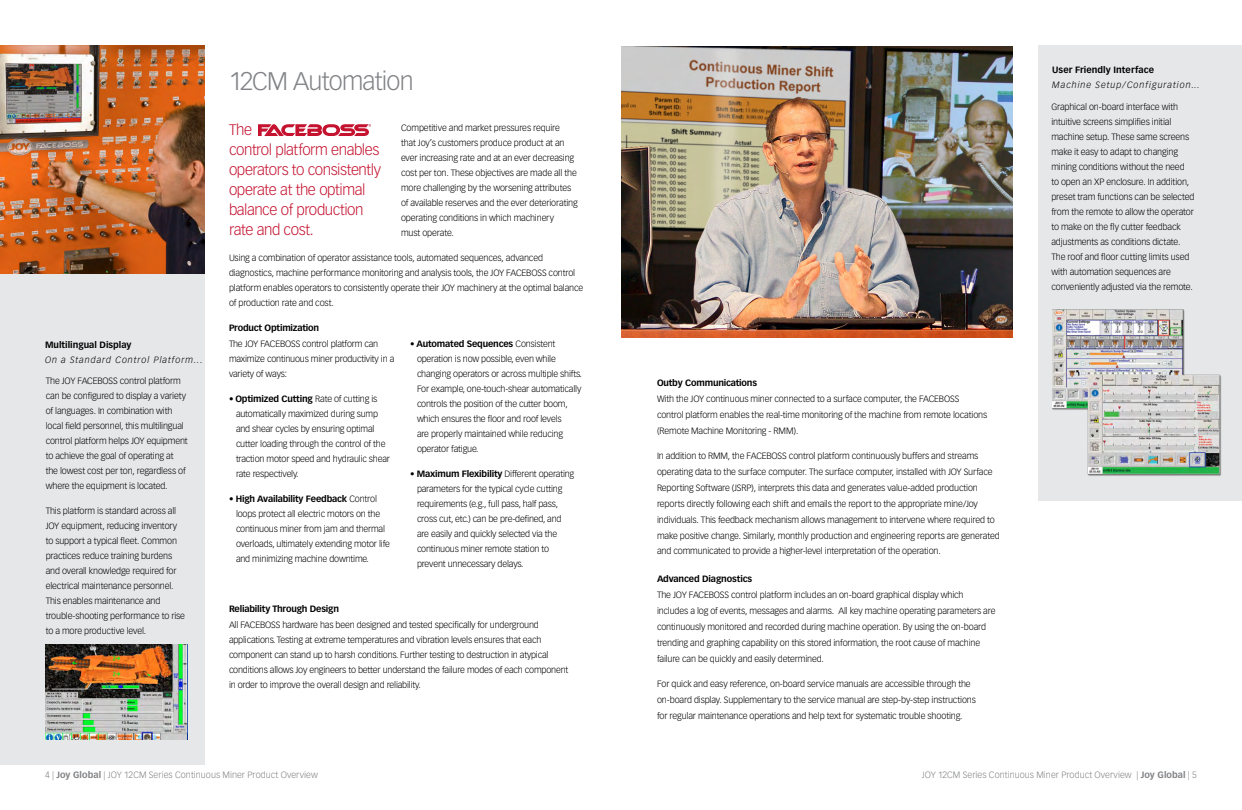
<style>
.page{position:relative;width:1242px;height:810px;background:#fff}
.page>*{position:absolute;margin:0;border:0;box-sizing:border-box;transform-origin:0 0}
.t1{font:300 25px "Vectora LH";letter-spacing:-.03em;color:#808285}
.t2{font:300 15px/20px "Vectora LH";letter-spacing:-.03em;color:#c4122f}
.t3{font:300 9px/15px "Vectora LH";letter-spacing:-.02em;color:#000}
.t4{font:300 9px "Vectora LT Std";letter-spacing:.005em;color:#808285}
.t5{font:700 9px "Vectora LH";letter-spacing:-.02em;color:#000}
.t6{font:italic 300 9px "Vectora LH";letter-spacing:.1em;color:#000}
.t7{font:700 9px "Vectora LH";letter-spacing:.005em;color:#000}
.t8{font:700 9px "Vectora LH";color:#000}
.s1{font-weight:700}
.s2{font-family:"Vectora LH";font-weight:700}
</style>
<div class="page">
<img style="left:0;top:45px;width:205px;height:229px">
<div style="left:0;top:274px;width:205px;height:491px;background:#e6e7e8"></div>
<div style="left:1039px;top:45px;width:203px;height:456px;background:#e6e7e8"></div>
<img style="left:46px;top:644px;width:142px;height:95px">
<img style="left:621px;top:46px;width:392px;height:291px">
<svg style="left:258px;top:124px;width:113px;height:12px"></svg>
<img style="left:1052px;top:309px;width:170px;height:167px">
<p class="t8" style="left:45px;top:339px;width:88px">Multilingual Display</p>
<p class="t6" style="left:45px;top:354px;width:159px">On a Standard Control Platform...</p>
<p class="t3" style="left:46px;top:374px;width:144px">The JOY FACEBOSS control platform can be configured to display a variety of languages. In combination with local field personnel, this multilingual control platform helps JOY equipment to achieve the goal of operating at the lowest cost per ton, regardless of where the equipment is located.</p>
<p class="t3" style="left:46px;top:504px;width:141px">This platform is standard across all JOY equipment, reducing inventory to support a typical fleet. Common practices reduce training burdens and overall knowledge required for electrical maintenance personnel.<br>This enables maintenance and trouble-shooting performance to rise to a more productive level.</p>
<h1 class="t1" style="left:229px;top:67px;width:186px">12CM Automation</h1>
<p class="t3" style="left:401px;top:120px;width:178px">Competitive and market pressures require<br>that Joy’s customers produce product at an ever increasing rate and at an ever decreasing cost per ton. These objectives are made all the more challenging by the worsening attributes of available reserves and the ever deteriorating operating conditions in which machinery<br>must operate.</p>
<p class="t3" style="left:229px;top:250px;width:356px">Using a combination of operator assistance tools, automated sequences, advanced diagnostics, machine performance monitoring and analysis tools, the JOY FACEBOSS control platform enables operators to consistently operate their JOY machinery at the optimal balance of production rate and cost.</p>
<p class="t5" style="left:229px;top:322px;width:92px">Product Optimization</p>
<p class="t3" style="left:229px;top:336px;width:167px">The JOY FACEBOSS control platform can maximize continuous miner productivity in a variety of ways:</p>
<p class="t3" style="left:236px;top:391px;width:156px;text-indent:-7px">• <span class="s1">Optimized Cutting</span> Rate of cutting is automatically maximized during sump and shear cycles by ensuring optimal cutter loading through the control of the traction motor speed and hydraulic shear rate respectively.</p>
<p class="t3" style="left:236px;top:491px;width:156px;text-indent:-7px">• <span class="s1">High Availability Feedback</span> Control loops protect all electric motors on the continuous miner from jam and thermal overloads, ultimately extending motor life and minimizing machine downtime.</p>
<h2 class="t2" style="left:229px;top:120px;width:154px">The<br>control platform enables operators to consistently operate at the optimal balance of production rate and cost.</h2>
<p class="t3" style="left:417px;top:336px;width:166px;text-indent:-7px"><span class="s1">• Automated Sequences</span> Consistent operation is now possible, even while changing operators or across multiple shifts.<br>For example, one-touch-shear automatically controls the position of the cutter boom, which ensures the floor and roof levels<br>are properly maintained while reducing operator fatigue.</p>
<p class="t3" style="left:417px;top:466px;width:159px;text-indent:-7px"><span class="s1">• Maximum Flexibility</span> Different operating parameters for the typical cycle cutting requirements (e.g., full pass, half pass, cross cut, etc.) can be pre-defined, and are easily and quickly selected via the continuous miner remote station to prevent unnecessary delays.</p>
<p class="t5" style="left:229px;top:603px;width:112px">Reliability Through Design</p>
<p class="t3" style="left:229px;top:617px;width:341px">All FACEBOSS hardware has been designed and tested specifically for underground applications. Testing at extreme temperatures and vibration levels ensures that each component can stand up to harsh conditions. Further testing to destruction in atypical conditions allows Joy engineers to better understand the failure modes of each component in order to improve the overall design and reliability.</p>
<p class="t5" style="left:657px;top:378px;width:102px">Outby Communications</p>
<p class="t3" style="left:657px;top:391px;width:332px;line-height:16px">With the JOY continuous miner connected to a surface computer, the FACEBOSS control platform enables the real-time monitoring of the machine from remote locations (Remote Machine Monitoring - RMM).</p>
<p class="t3" style="left:657px;top:448px;width:344px;line-height:16px">In addition to RMM, the FACEBOSS control platform continuously buffers and streams operating data to the surface computer. The surface computer, installed with JOY Surface Reporting Software (JSRP), interprets this data and generates value-added production reports directly following each shift and emails the report to the appropriate mine/Joy individuals. This feedback mechanism allows management to intervene where required to make positive change. Similarly, monthly production and engineering reports are generated</p>
<p class="t3" style="left:657px;top:544px;width:285px">and communicated to provide a higher-level interpretation of the operation.</p>
<p class="t5" style="left:657px;top:574px;width:97px">Advanced Diagnostics</p>
<p class="t3" style="left:657px;top:587px;width:340px;line-height:16px">The JOY FACEBOSS control platform includes an on-board graphical display which includes a log of events, messages and alarms. All key machine operating parameters are continuously monitored and recorded during machine operation. By using the on-board trending and graphing capability on this stored information, the root cause of machine failure can be quickly and easily determined.</p>
<p class="t3" style="left:657px;top:676px;width:320px;line-height:16px">For quick and easy reference, on-board service manuals are accessible through the on-board display. Supplementary to the service manual are step-by-step instructions for regular maintenance operations and help text for systematic trouble shooting.</p>
<p class="t7" style="left:1052px;top:64px;width:103px">User Friendly Interface</p>
<p class="t6" style="left:1052px;top:79px;width:149px">Machine Setup/Configuration...</p>
<p class="t3" style="left:1051px;top:99px;width:145px">Graphical on-board interface with intuitive screens simplifies initial machine setup. These same screens make it easy to adapt to changing mining conditions without the need to open an XP enclosure. In addition, preset tram functions can be selected from the remote to allow the operator to make on the fly cutter feedback adjustments as conditions dictate.<br>The roof and floor cutting limits used with automation sequences are conveniently adjusted via the remote.</p>
<p class="t4" style="left:45px;top:769px;width:274px">4 | <span class="s2">Joy Global</span> | JOY 12CM Series Continuous Miner Product Overview</p>
<p class="t4" style="left:922px;top:769px;width:277px">JOY 12CM Series Continuous Miner Product Overview | <span class="s2">Joy Global</span> | 5</p>
</div>
